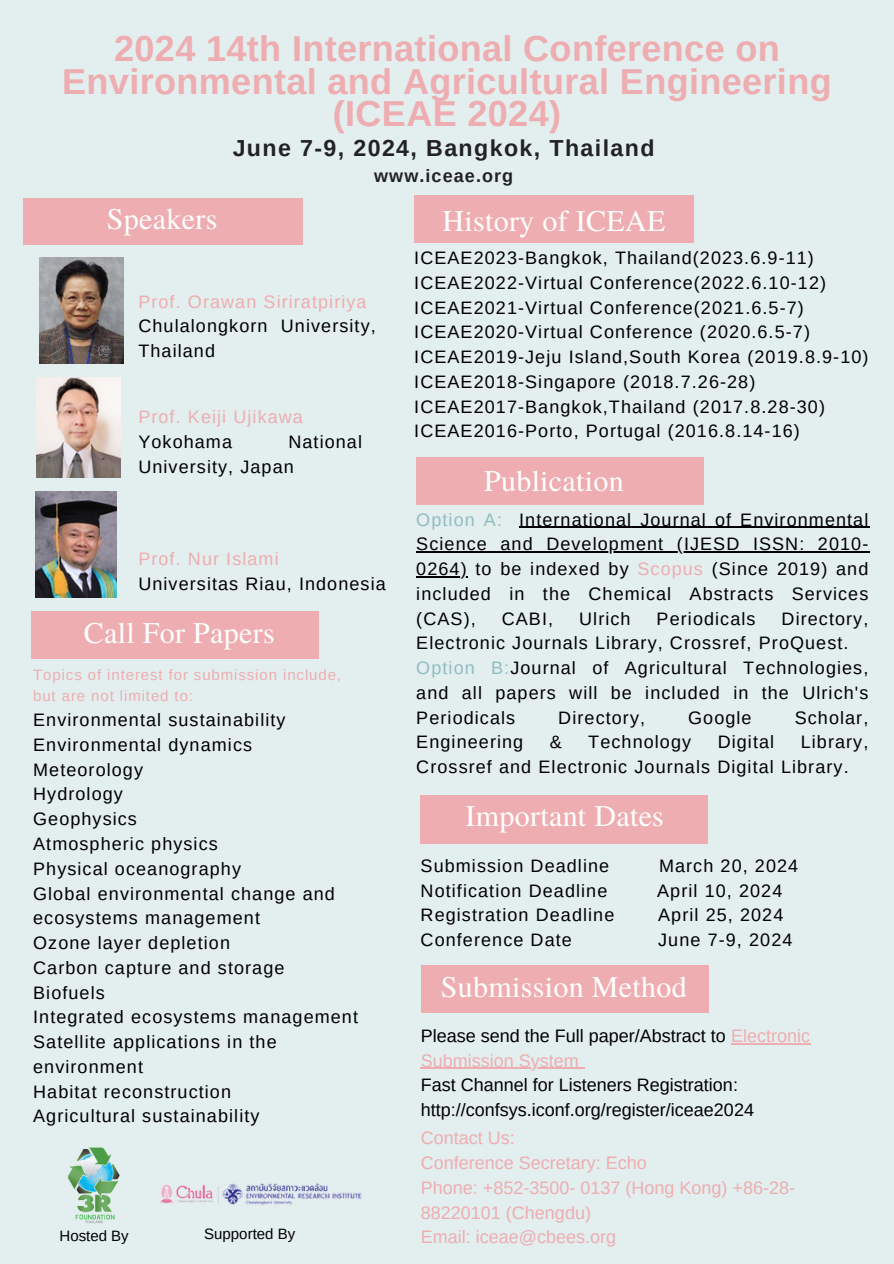
<style>
.page{position:relative;width:894px;height:1264px;background:#fff}
.page>*{position:absolute;margin:0;border:0;box-sizing:border-box;transform-origin:0 0}
.t1{font:700 36px/32.7px "Arimo";letter-spacing:.01em;color:#eeadb0;text-align:center}
.t2{font:30px "Te X Gyre Termes";letter-spacing:.01em;color:#fff}
.t3{font:30px "Arimo";color:#fff}
.t4{font:700 23.1px "Arimo";letter-spacing:.06em;color:#222}
.t5{font:18px/24.8px "Arimo";letter-spacing:.06em;color:#000}
.t6{font:18px/24.8px "Arimo";color:#000}
.t7{font:18px/24.8px "Arimo";color:#eeadb0}
.t8{font:18px/24.8px "Arimo";letter-spacing:.06em;color:#eeadb0}
.t9{font:700 18px "Arimo";letter-spacing:.06em;color:#222}
.t10{font:15px/20.2px "Arimo";letter-spacing:.06em;color:#eeadb0}
.t11{font:15px "Arimo";color:#000}
.s1{color:#eeadb0}
.s2{color:#000}
.s3{color:#91bcc1}
</style>
<div class="page">
<div style="left:0;top:0;width:893px;height:1263px;background:#e3eeef"></div>
<div style="left:414px;top:196px;width:279px;height:46px;background:#eeadb0"></div>
<div style="left:416px;top:457px;width:288px;height:47px;background:#eeadb0"></div>
<div style="left:420px;top:965px;width:288px;height:47px;background:#eeadb0"></div>
<div style="left:420px;top:796px;width:287px;height:47px;background:#eeadb0"></div>
<div style="left:31px;top:611px;width:288px;height:47px;background:#eeadb0"></div>
<div style="left:23px;top:198px;width:279px;height:46px;background:#eeadb0"></div>
<img style="left:68px;top:1147px;width:52px;height:77px">
<img style="left:160px;top:1183px;width:202px;height:22px">
<img style="left:35px;top:491px;width:81px;height:106px">
<img style="left:39px;top:258px;width:85px;height:105px">
<hr style="left:519px;top:526px;width:350px;height:2px;background:#000">
<hr style="left:416px;top:551px;width:453px;height:1px;background:#000">
<hr style="left:416px;top:576px;width:51px;height:1px;background:#000">
<hr style="left:731px;top:1043px;width:79px;height:1px;background:#eeadb0">
<hr style="left:420px;top:1067px;width:159px;height:1px;background:#eeadb0">
<img style="left:36px;top:377px;width:84px;height:100px">
<p class="t1" style="left:62px;top:32px;width:770px">2024 14th International Conference on<br>Environmental and Agricultural Engineering (ICEAE 2024)</p>
<h2 class="t2" style="left:107px;top:197px;width:112px">Speakers</h2>
<h2 class="t4" style="left:232px;top:135px;width:423px">June 7-9, 2024, Bangkok, Thailand</h2>
<h2 class="t9" style="left:374px;top:166px;width:140px">www.iceae.org</h2>
<p class="t2" style="left:442px;top:199px;width:224px">History of ICEAE</p>
<p class="t3" style="left:468px;top:204px;width:16px">s</p>
<p class="t5" style="left:138px;top:289px;width:239px"><span class="s1">Prof. Orawan Siriratpiriya<br></span>Chulalongkorn University,<br>Thailand</p>
<h4 class="t8" style="left:138px;top:405px;width:166px">Prof. Keiji Ujikawa<br><span class="s2">Yokohama</span></h4>
<h4 class="t5" style="left:138px;top:429px;width:225px;text-indent:150px">National<br>University, Japan</h4>
<p class="t5" style="left:138px;top:546px;width:249px"><span class="s1">Prof. Nur Islami<br></span>Universitas Riau, Indonesia</p>
<h4 class="t2" style="left:84px;top:611px;width:192px">Call For Papers</h4>
<h4 class="t10" style="left:33px;top:665px;width:309px">Topics of interest for submission include, but are not limited to:</h4>
<h2 class="t5" style="left:33px;top:707px;width:326px">Environmental sustainability<br>Environmental dynamics<br>Meteorology<br>Hydrology<br>Geophysics<br>Atmospheric physics<br>Physical oceanography<br>Global environmental change and ecosystems management<br>Ozone layer depletion<br>Carbon capture and storage<br>Biofuels<br>Integrated ecosystems management<br>Satellite applications in the environment<br>Habitat reconstruction<br>Agricultural sustainability</h2>
<h2 class="t11" style="left:59px;top:1227px;width:71px">Hosted By</h2>
<h4 class="t11" style="left:204px;top:1224px;width:92px">Supported By</h4>
<h4 class="t5" style="left:414px;top:245px;width:455px">ICEAE2023-Bangkok, Thailand(2023.6.9-11)<br>ICEAE2022-Virtual Conference(2022.6.10-12)<br>ICEAE2021-Virtual Conference(2021.6.5-7)<br>ICEAE2020-Virtual Conference (2020.6.5-7)<br>ICEAE2019-Jeju Island,South Korea (2019.8.9-10)<br>ICEAE2018-Singapore (2018.7.26-28)<br>ICEAE2017-Bangkok,Thailand (2017.8.28-30)<br>ICEAE2016-Porto, Portugal (2016.8.14-16)</h4>
<h1 class="t3" style="left:479px;top:464px;width:21px">P</h1>
<p class="t2" style="left:484px;top:459px;width:141px">Publication</p>
<h2 class="t5" style="left:416px;top:507px;width:453px"><span class="s3">Option A:</span> International Journal of Environmental</h2>
<p class="t5" style="left:416px;top:531px;width:453px">Science and Development (IJESD ISSN: 2010-</p>
<h4 class="t5" style="left:416px;top:556px;width:453px;text-align:justify">0264) to be indexed by <span class="s1">Scopus</span> (Since 2019) and included in the Chemical Abstracts Services (CAS),</h4>
<h4 class="t5" style="left:416px;top:606px;width:453px;text-indent:365px">Directory, Electronic Journals Library, Crossref, ProQuest.<br><span class="s3">Option B:</span>Journal of Agricultural Technologies, and all papers will be included in the Ulrich's Periodicals</h4>
<h4 class="t5" style="left:501px;top:606px;width:53px">CABI,</h4>
<h4 class="t5" style="left:579px;top:606px;width:53px">Ulrich</h4>
<h4 class="t5" style="left:656px;top:606px;width:100px">Periodicals</h4>
<h4 class="t5" style="left:558px;top:705px;width:88px">Directory,</h4>
<h4 class="t5" style="left:688px;top:705px;width:65px">Google</h4>
<h4 class="t5" style="left:794px;top:705px;width:75px">Scholar,</h4>
<h4 class="t5" style="left:416px;top:729px;width:453px;text-indent:384px">Library,<br>Crossref and Electronic Journals Digital Library.</h4>
<h4 class="t5" style="left:416px;top:729px;width:108px">Engineering</h4>
<h4 class="t5" style="left:549px;top:729px;width:13px">&amp;</h4>
<h4 class="t5" style="left:588px;top:729px;width:104px">Technology</h4>
<h4 class="t5" style="left:717px;top:729px;width:58px">Digital</h4>
<p class="t2" style="left:465px;top:794px;width:200px">Important Dates</p>
<p class="t5" style="left:420px;top:853px;width:190px">Submission Deadline</p>
<p class="t5" style="left:659px;top:853px;width:141px">March 20, 2024</p>
<p class="t5" style="left:420px;top:878px;width:188px">Notification Deadline</p>
<p class="t5" style="left:657px;top:878px;width:127px">April 10, 2024</p>
<p class="t5" style="left:420px;top:902px;width:195px">Registration Deadline</p>
<p class="t5" style="left:658px;top:902px;width:127px">April 25, 2024</p>
<p class="t5" style="left:420px;top:927px;width:153px">Conference Date</p>
<p class="t5" style="left:658px;top:927px;width:136px">June 7-9, 2024</p>
<p class="t2" style="left:441px;top:965px;width:247px">Submission Method</p>
<p class="t6" style="left:420px;top:1023px;width:391px">Please send the Full paper/Abstract to <span class="s1">Electronic</span></p>
<h4 class="t6" style="left:420px;top:1048px;width:334px"><span class="s1">Submission System<br></span>Fast Channel for Listeners Registration: http://confsys.iconf.org/register/iceae2024</h4>
<p class="t7" style="left:420px;top:1125px;width:376px">Contact Us:<br>Conference Secretary: Echo<br>Phone: +852-3500- 0137 (Hong Kong) +86-28-<br>88220101 (Chengdu)<br>Email: iceae@cbees.org</p>
</div>
